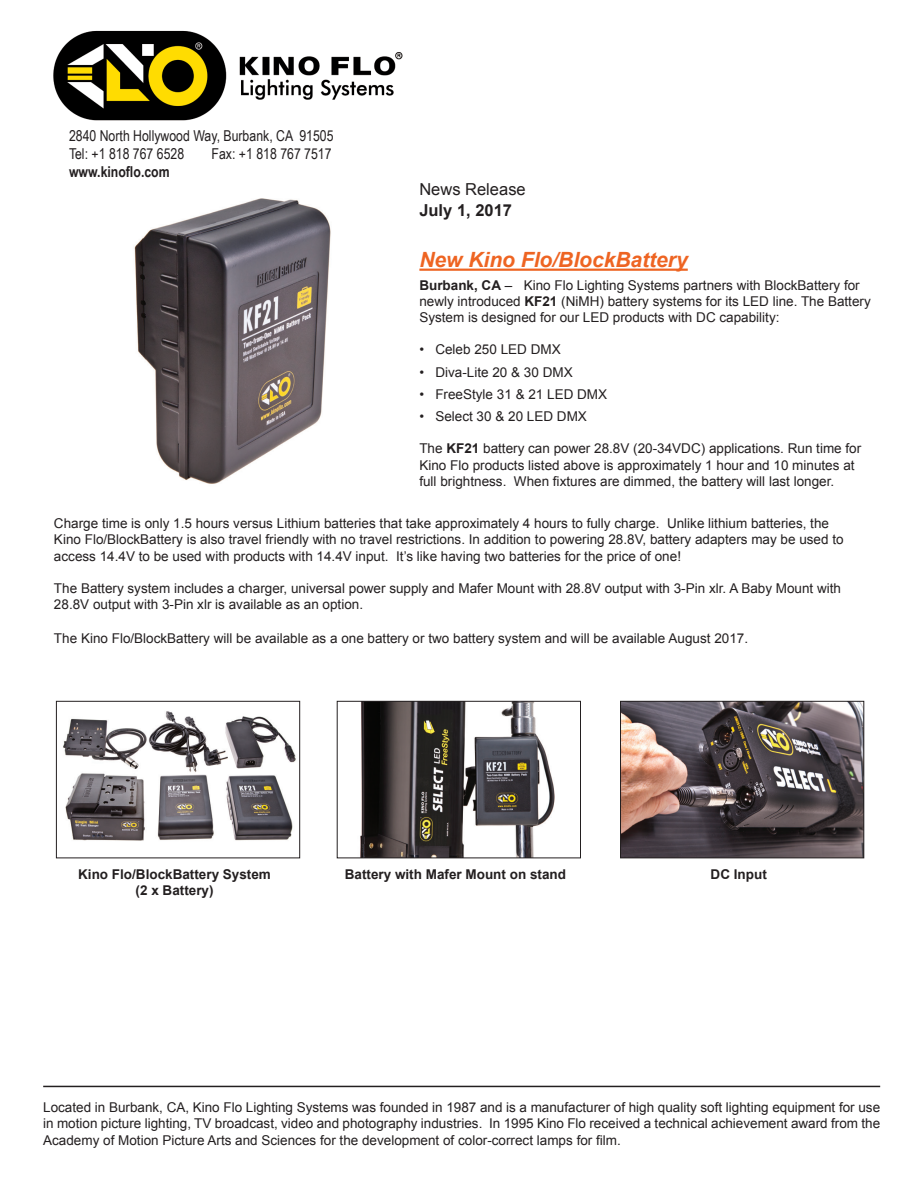
<style>
.page{position:relative;width:918px;height:1188px;background:#fff}
.page>*{position:absolute;margin:0;border:0;box-sizing:border-box;transform-origin:0 0}
.t1{font:italic 700 21px "Arial";color:#ee6422}
.t2{font:16.5px "Arial";color:#231f20}
.t3{font:700 16.5px "Arial";color:#231f20}
.t4{font:15px/18px "Arial Narrow";color:#231f20}
.t5{font:700 15px "Arial Narrow";color:#231f20}
.t6{font:13.5px/16.2px "Arial";color:#231f20}
.t7{font:700 13.5px/16.2px "Arial";color:#231f20;text-align:center}
.s1{font-weight:700}
</style>
<div class="page">
<img style="left:134px;top:198px;width:197px;height:286px">
<img style="left:63px;top:711px;width:233px;height:130px">
<div style="left:56px;top:701px;width:244px;height:157px;border:1px solid #231f20"></div>
<img style="left:360px;top:703px;width:195px;height:153px">
<div style="left:337px;top:701px;width:244px;height:157px;border:1px solid #231f20"></div>
<img style="left:622px;top:703px;width:240px;height:153px">
<div style="left:620px;top:701px;width:244px;height:157px;border:1px solid #231f20"></div>
<hr style="left:419px;top:269px;width:269px;height:2px;background:#ee6422">
<hr style="left:43px;top:1086px;width:837px;height:1px;background:#231f20">
<img style="left:53px;top:30px;width:350px;height:91px">
<p class="t4" style="left:69px;top:126px;width:266px">2840 North Hollywood Way, Burbank, CA 91505<br>Tel: +1 818 767 6528</p>
<p class="t4" style="left:212px;top:144px;width:122px">Fax: +1 818 767 7517</p>
<p class="t5" style="left:69px;top:160px;width:102px">www.kinoflo.com</p>
<p class="t2" style="left:419px;top:178px;width:108px">News Release</p>
<p class="t3" style="left:419px;top:200px;width:94px">July 1, 2017</p>
<h1 class="t1" style="left:419px;top:246px;width:270px">New Kino Flo/BlockBattery</h1>
<p class="t6" style="left:419px;top:277px;width:453px"><span class="s1">Burbank, CA</span> – Kino Flo Lighting Systems partners with BlockBattery for newly introduced <span class="s1">KF21</span> (NiMH) battery systems for its LED line. The Battery<br>System is designed for our LED products with DC capability:</p>
<p class="t6" style="left:419px;top:342px;width:143px">• Celeb 250 LED DMX</p>
<p class="t6" style="left:419px;top:364px;width:155px">• Diva-Lite 20 &amp; 30 DMX</p>
<p class="t6" style="left:419px;top:386px;width:189px">• FreeStyle 31 &amp; 21 LED DMX</p>
<p class="t6" style="left:419px;top:408px;width:169px">• Select 30 &amp; 20 LED DMX</p>
<p class="t6" style="left:419px;top:441px;width:443px">The <span class="s1">KF21</span> battery can power 28.8V (20-34VDC) applications. Run time for<br>Kino Flo products listed above is approximately 1 hour and 10 minutes at full brightness. When fixtures are dimmed, the battery will last longer.</p>
<p class="t6" style="left:54px;top:516px;width:791px">Charge time is only 1.5 hours versus Lithium batteries that take approximately 4 hours to fully charge. Unlike lithium batteries, the<br>Kino Flo/BlockBattery is also travel friendly with no travel restrictions. In addition to powering 28.8V, battery adapters may be used to access 14.4V to be used with products with 14.4V input. It’s like having two batteries for the price of one!</p>
<p class="t6" style="left:54px;top:580px;width:789px">The Battery system includes a charger, universal power supply and Mafer Mount with 28.8V output with 3-Pin xlr. A Baby Mount with<br>28.8V output with 3-Pin xlr is available as an option.</p>
<p class="t6" style="left:54px;top:630px;width:696px">The Kino Flo/BlockBattery will be available as a one battery or two battery system and will be available August 2017.</p>
<p class="t7" style="left:78px;top:867px;width:194px">Kino Flo/BlockBattery System (2 x Battery)</p>
<p class="t7" style="left:345px;top:867px;width:223px">Battery with Mafer Mount on stand</p>
<p class="t7" style="left:711px;top:867px;width:58px">DC Input</p>
<p class="t6" style="left:43px;top:1099px;width:838px;text-align:justify">Located in Burbank, CA, Kino Flo Lighting Systems was founded in 1987 and is a manufacturer of high quality soft lighting equipment for use in motion picture lighting, TV broadcast, video and photography industries. In 1995 Kino Flo received a technical achievement award from the Academy of Motion Picture Arts and Sciences for the development of color-correct lamps for film.</p>
</div>
